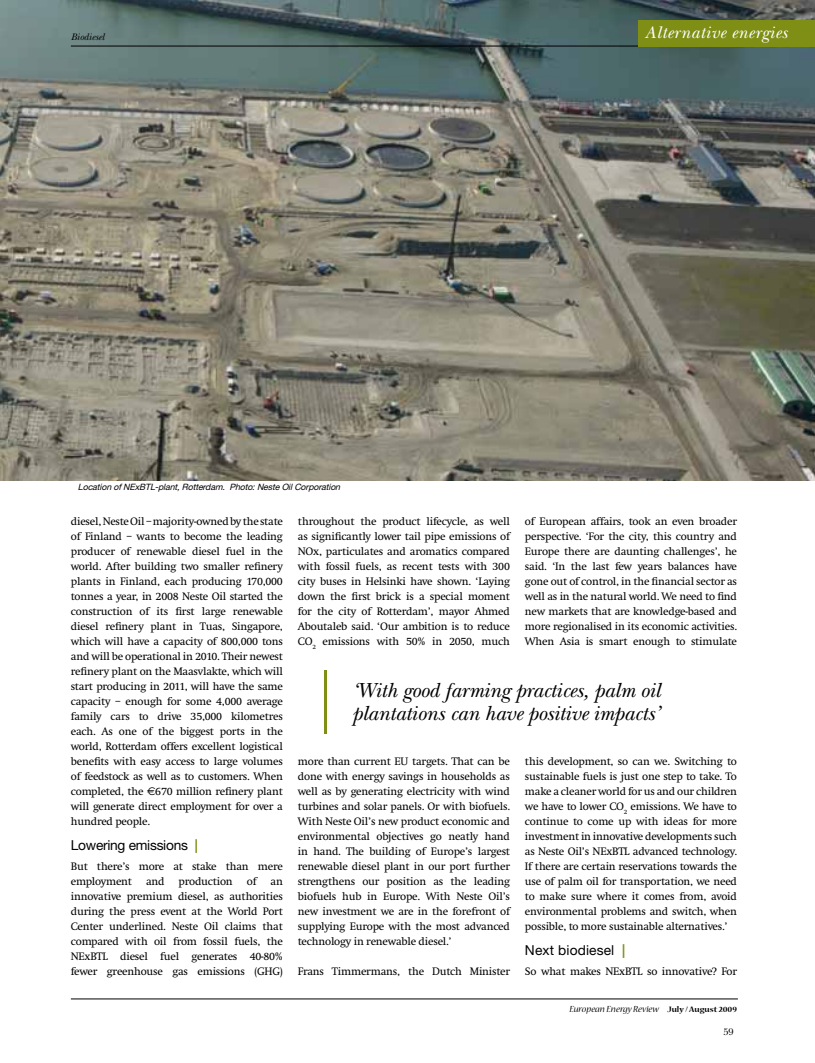
<style>
.page{position:relative;width:815px;height:1063px;background:#fff}
.page>*{position:absolute;margin:0;border:0;box-sizing:border-box;transform-origin:0 0}
.t1{font:italic 21.25px/23.8px "New Baskerville";letter-spacing:-.01em;color:#000}
.t2{font:italic 17.5px "New Baskerville";letter-spacing:.03em;color:#fff}
.t3{font:13.75px "Helvetica Neue LT Std";letter-spacing:-.02em;color:#000}
.t4{font:13.75px "Helvetica Neue LT Std";letter-spacing:.01em;color:#000}
.t5{font:11.25px/15px "Swift";letter-spacing:-.02em;color:#000;text-align:justify}
.t6{font:italic 10px "Nueva Std";color:#000}
.t7{font:italic 10px "New Baskerville";color:#000}
.t8{font:10px "New Baskerville";color:#000}
.t9{font:italic 8.75px "Helvetica Neue LT Std";color:#000}
.s1{font-family:"Euro Sans Std"}
.s2{font-weight:700;color:#7f8f15}
.s3{font-weight:700;font-style:normal;font-size:8.75px}
</style>
<div class="page">
<img style="left:0;top:0;width:815px;height:480px">
<hr style="left:324px;top:670px;width:3px;height:64px;background:#7f8f15">
<hr style="left:71px;top:999px;width:667px;height:1px;background:#000">
<hr style="left:71px;top:46px;width:744px;height:1px;background:#000">
<div style="left:639px;top:20px;width:176px;height:26px;background:#7f8f15"></div>
<p class="t7" style="left:71px;top:31px;width:35px">Biodiesel</p>
<h2 class="t2" style="left:645px;top:23px;width:144px">Alternative energies</h2>
<p class="t9" style="left:78px;top:482px;width:266px">Location ofNExBTL-plant,Rotterdam. Photo:Neste OilCorporation</p>
<p class="t5" style="left:71px;top:514px;width:214px">diesel, Neste Oil – majority-owned by the state of Finland – wants to become the leading producer of renewable diesel fuel in the world. After building two smaller refinery plants in Finland, each producing 170,000 tonnes a year, in 2008 Neste Oil started the construction of its first large renewable diesel refinery plant in Tuas, Singapore, which will have a capacity of 800,000 tons and will be operational in 2010. Their newest refinery plant on the Maasvlakte, which will start producing in 2011, will have the same capacity – enough for some 4,000 average family cars to drive 35,000 kilometres each. As one of the biggest ports in the world, Rotterdam offers excellent logistical benefits with easy access to large volumes of feedstock as well as to customers. When completed, the <span class="s1">€</span>670 million refinery plant will generate direct employment for over a hundred people.</p>
<p class="t3" style="left:71px;top:837px;width:128px">Lowering emissions <span class="s2">|</span></p>
<p class="t5" style="left:71px;top:859px;width:214px">But there’s more at stake than mere employment and production of an innovative premium diesel, as authorities during the press event at the World Port Center underlined. Neste Oil claims that compared with oil from fossil fuels, the NExBTL diesel fuel generates 40-80% fewer greenhouse gas emissions (GHG)</p>
<p class="t5" style="left:298px;top:514px;width:214px">throughout the product lifecycle, as well as significantly lower tail pipe emissions of NOx, particulates and aromatics compared with fossil fuels, as recent tests with 300 city buses in Helsinki have shown. ‘Laying down the first brick is a special moment for the city of Rotterdam’, mayor Ahmed Aboutaleb said. ‘Our ambition is to reduce CO<sub>2</sub> emissions with 50% in 2050, much</p>
<p class="t5" style="left:525px;top:514px;width:214px">of European affairs, took an even broader perspective. ‘For the city, this country and Europe there are daunting challenges’, he said. ‘In the last few years balances have gone out of control, in the financial sector as well as in the natural world. We need to find new markets that are knowledge-based and more regionalised in its economic activities.<br>When Asia is smart enough to stimulate</p>
<h1 class="t1" style="left:352px;top:678px;width:310px">‘With good farming practices, palm oil plantations can have positive impacts’</h1>
<p class="t5" style="left:298px;top:754px;width:214px">more than current EU targets. That can be done with energy savings in households as well as by generating electricity with wind turbines and solar panels. Or with biofuels.<br>With Neste Oil’s new product economic and environmental objectives go neatly hand in hand. The building of Europe’s largest renewable diesel plant in our port further strengthens our position as the leading biofuels hub in Europe. With Neste Oil’s new investment we are in the forefront of supplying Europe with the most advanced technology in renewable diesel.’</p>
<p class="t5" style="left:298px;top:964px;width:214px">Frans Timmermans, the Dutch Minister</p>
<p class="t5" style="left:525px;top:754px;width:214px">this development, so can we. Switching to sustainable fuels is just one step to take. To make a cleaner world for us and our children we have to lower CO<sub>2</sub> emissions. We have to continue to come up with ideas for more investment in innovative developments such as Neste Oil’s NExBTL advanced technology.<br>If there are certain reservations towards the use of palm oil for transportation, we need to make sure where it comes from, avoid environmental problems and switch, when possible, to more sustainable alternatives.’</p>
<p class="t4" style="left:525px;top:942px;width:102px">Next biodiesel <span class="s2">|</span></p>
<p class="t5" style="left:525px;top:964px;width:214px">So what makes NExBTL so innovative? For</p>
<p class="t6" style="left:569px;top:1004px;width:169px">European Energy Review <span class="s3">July / August 2009</span></p>
<p class="t8" style="left:723px;top:1026px;width:12px">59</p>
</div>
